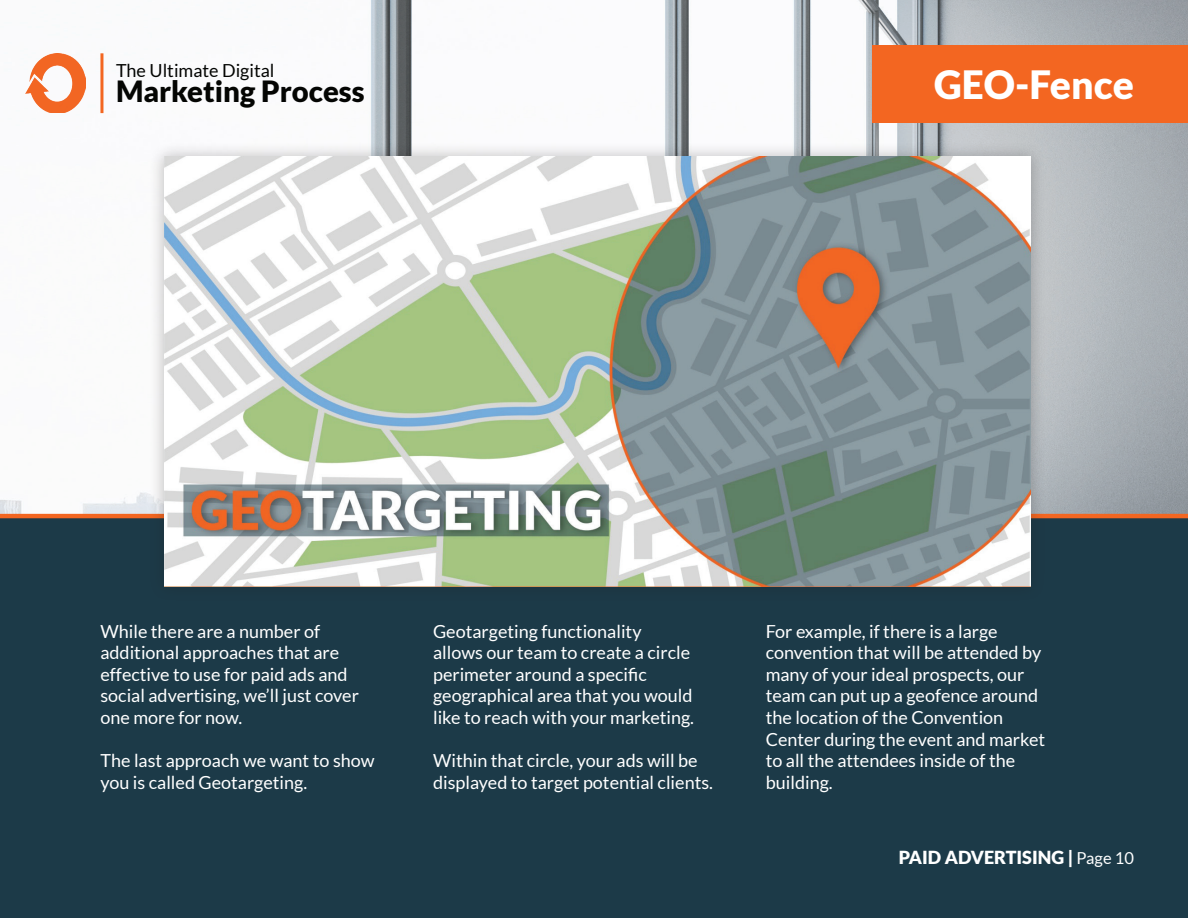
<style>
.page{position:relative;width:1188px;height:918px;background:#fff}
.page>*{position:absolute;margin:0;border:0;box-sizing:border-box;transform-origin:0 0}
.t1{font:900 39px "Lato";color:#fff}
.t2{font:900 29.25px "Lato";color:#040503}
.t3{font:18px/21.6px "Lato";color:#fff}
.t4{font:900 18px "Lato";color:#fff}
.t5{font:18px "Lato";color:#040503}
.s1{font-weight:400;font-size:16.5px}
</style>
<div class="page">
<img style="left:0;top:0;width:1188px;height:514px">
<div style="left:0;top:515px;width:1188px;height:403px;background:#1c3a48"></div>
<svg style="left:0;top:514px;width:1188px;height:4px"></svg>
<div style="left:873px;top:45px;width:315px;height:77px;background:#f36621"></div>
<img style="left:26px;top:53px;width:59px;height:60px">
<hr style="left:100px;top:53px;width:3px;height:60px;background:#f36621">
<div style="left:149px;top:141px;width:896px;height:461px;background:#231f20;opacity:.3"></div>
<img style="left:164px;top:157px;width:866px;height:429px">
<p class="t5" style="left:116px;top:60px;width:160px">The Ultimate Digital</p>
<h2 class="t2" style="left:116px;top:74px;width:250px">Marketing Process</h2>
<h1 class="t1" style="left:934px;top:62px;width:201px">GEO-Fence</h1>
<p class="t3" style="left:100px;top:620px;width:260px">While there are a number of additional approaches that are effective to use for paid ads and social advertising, we’ll just cover one more for now.</p>
<p class="t3" style="left:100px;top:750px;width:276px">The last approach we want to show you is called Geotargeting.</p>
<p class="t3" style="left:433px;top:620px;width:263px">Geotargeting functionality allows our team to create a circle perimeter around a specific geographical area that you would like to reach with your marketing.</p>
<p class="t3" style="left:433px;top:750px;width:281px">Within that circle, your ads will be displayed to target potential clients.</p>
<p class="t3" style="left:766px;top:620px;width:281px">For example, if there is a large convention that will be attended by many of your ideal prospects, our team can put up a geofence around the location of the Convention<br>Center during the event and market to all the attendees inside of the building.</p>
<p class="t4" style="left:899px;top:847px;width:237px">PAID ADVERTISING | <span class="s1">Page 10</span></p>
</div>
